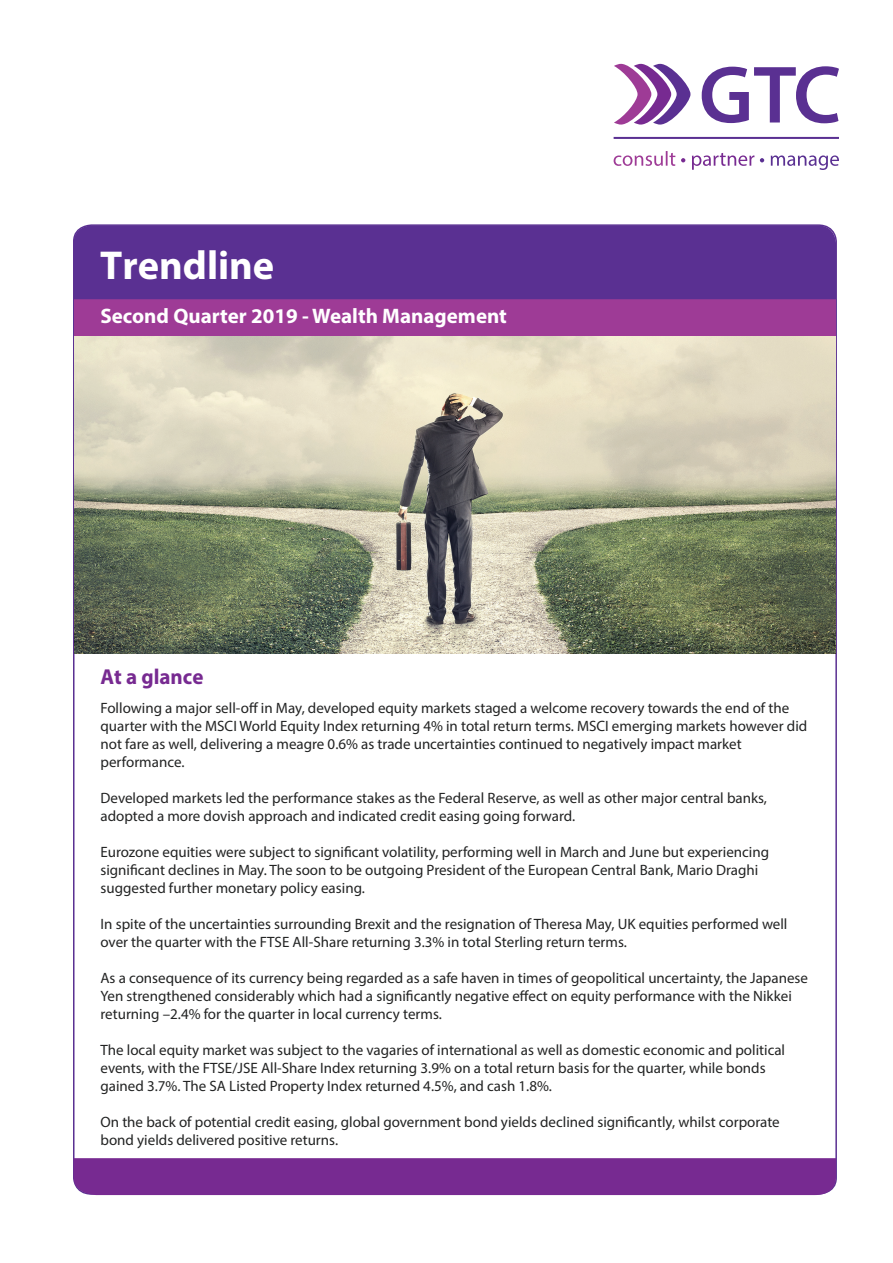
<style>
.page{position:relative;width:893px;height:1263px;background:#fff}
.page>*{position:absolute;margin:0;border:0;box-sizing:border-box;transform-origin:0 0}
.t1{font:700 40.5px "Myriad Pro";color:#fff}
.t2{font:700 21.6px "Myriad Pro";color:#772a91}
.t3{font:700 21px "Myriad Pro";color:#fff}
.t4{font:15px/18px "Myriad Pro";color:#222323}
</style>
<div class="page">
<hr style="left:614px;top:137px;width:225px;height:2px;background:#5a3092">
<svg style="left:614px;top:64px;width:76px;height:61px"></svg>
<svg style="left:702px;top:66px;width:137px;height:57px"></svg>
<svg style="left:760px;top:155px;width:79px;height:15px"></svg>
<svg style="left:681px;top:153px;width:73px;height:17px"></svg>
<svg style="left:614px;top:151px;width:61px;height:15px"></svg>
<div style="left:74px;top:262px;width:761px;height:74px;background:#9e3b96"></div>
<div style="left:74px;top:225px;width:762px;height:74px;background:#5a3092"></div>
<div style="left:74px;top:1158px;width:763px;height:37px;background:#772a91"></div>
<img style="left:74px;top:336px;width:761px;height:317px">
<h1 class="t1" style="left:100px;top:239px;width:176px">Trendline</h1>
<h3 class="t3" style="left:100px;top:302px;width:408px">Second Quarter 2019 - Wealth Management</h3>
<h2 class="t2" style="left:100px;top:663px;width:105px">At a glance</h2>
<p class="t4" style="left:100px;top:699px;width:708px">Following a major sell-off in May, developed equity markets staged a welcome recovery towards the end of the quarter with the MSCI World Equity Index returning 4% in total return terms. MSCI emerging markets however did not fare as well, delivering a meagre 0.6% as trade uncertainties continued to negatively impact market performance.</p>
<p class="t4" style="left:100px;top:789px;width:668px">Developed markets led the performance stakes as the Federal Reserve, as well as other major central banks, adopted a more dovish approach and indicated credit easing going forward.</p>
<p class="t4" style="left:100px;top:843px;width:670px">Eurozone equities were subject to significant volatility, performing well in March and June but experiencing significant declines in May. The soon to be outgoing President of the European Central Bank, Mario Draghi suggested further monetary policy easing.</p>
<p class="t4" style="left:100px;top:915px;width:688px">In spite of the uncertainties surrounding Brexit and the resignation of Theresa May, UK equities performed well over the quarter with the FTSE All-Share returning 3.3% in total Sterling return terms.</p>
<p class="t4" style="left:100px;top:969px;width:709px">As a consequence of its currency being regarded as a safe haven in times of geopolitical uncertainty, the Japanese<br>Yen strengthened considerably which had a significantly negative effect on equity performance with the Nikkei returning –2.4% for the quarter in local currency terms.</p>
<p class="t4" style="left:100px;top:1041px;width:686px">The local equity market was subject to the vagaries of international as well as domestic economic and political events, with the FTSE/JSE All-Share Index returning 3.9% on a total return basis for the quarter, while bonds gained 3.7%. The SA Listed Property Index returned 4.5%, and cash 1.8%.</p>
<p class="t4" style="left:100px;top:1113px;width:681px">On the back of potential credit easing, global government bond yields declined significantly, whilst corporate bond yields delivered positive returns.</p>
</div>
